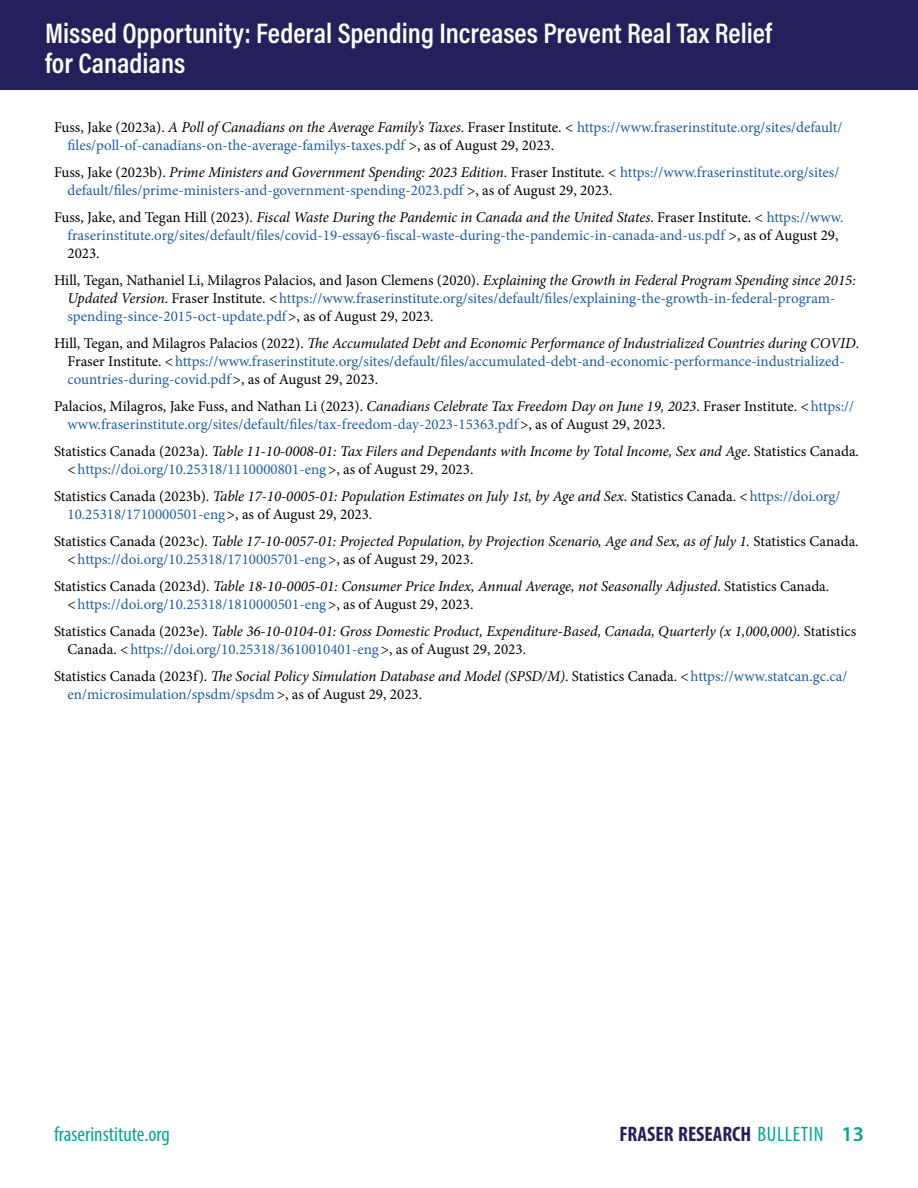
<style>
.page{position:relative;width:918px;height:1188px;background:#fff}
.page>*{position:absolute;margin:0;border:0;box-sizing:border-box;transform-origin:0 0}
.t1{font:600 28.5px/30px "Acumin Pro Cond";color:#fff}
.t2{font:700 condensed 21px "Myriad Pro";color:#24205c}
.t3{font:condensed 21px "Myriad Pro";color:#00a797}
.references{font:15px/18px "Minion Pro";color:#215e9e}
.references-2{font:italic 15px/18px "Minion Pro";letter-spacing:-.005em;color:#000}
.references-3{font:15px/18px "Minion Pro";color:#000}
.s1{color:#000}
.s2{font-style:italic;color:#000}
.s3{font-style:italic}
.s4{color:#215e9e}
.s5{font-style:normal}
.s6{font-style:normal;color:#215e9e}
.s7{font-weight:400;color:#00a797}
.s8{font-weight:600;font-stretch:normal;color:#00a797}
</style>
<div class="page">
<div style="left:0;top:0;width:918px;height:90px;background:#24205c"></div>
<h1 class="t1" style="left:45px;top:18px;width:729px">Missed Opportunity: Federal Spending Increases Prevent Real Tax Relief for Canadians</h1>
<p class="references" style="left:68px;top:119px;width:776px;text-indent:-14px"><span class="s1">Fuss, Jake (2023a).</span> <span class="s2">A Poll of Canadians on the Average Family’s Taxes</span><span class="s1">. Fraser Institute. &lt;</span> https://www.fraserinstitute.org/sites/default/ files/poll-of-canadians-on-the-average-familys-taxes.pdf <span class="s1">&gt;, as of August 29, 2023.</span></p>
<p class="references" style="left:68px;top:164px;width:773px;text-indent:-14px"><span class="s1">Fuss, Jake (2023b).</span> <span class="s2">Prime Ministers and Government Spending: 2023 Edition</span><span class="s1">. Fraser Institute. &lt;</span> https://www.fraserinstitute.org/sites/ default/files/prime-ministers-and-government-spending-2023.pdf <span class="s1">&gt;, as of August 29, 2023.</span></p>
<p class="references" style="left:68px;top:209px;width:777px;text-indent:-14px"><span class="s1">Fuss, Jake, and Tegan Hill (2023).</span> <span class="s2">Fiscal Waste During the Pandemic in Canada and the United States</span><span class="s1">. Fraser Institute. &lt;</span> https://www. fraserinstitute.org/sites/default/files/covid-19-essay6-fiscal-waste-during-the-pandemic-in-canada-and-us.pdf <span class="s1">&gt;, as of August 29,<br>2023.</span></p>
<p class="references" style="left:68px;top:272px;width:790px;text-indent:-14px"><span class="s1">Hill, Tegan, Nathaniel Li, Milagros Palacios, and Jason Clemens (2020).</span> <span class="s2">Explaining the Growth in Federal Program Spending since 2015:<br>Updated Version</span><span class="s1">. Fraser Institute. &lt;</span>https://www.fraserinstitute.org/sites/default/files/explaining-the-growth-in-federal-program&shy;spending-since-2015-oct-update.pdf<span class="s1">&gt;, as of August 29, 2023.</span></p>
<p class="references" style="left:68px;top:335px;width:793px;text-indent:-14px"><span class="s1">Hill, Tegan, and Milagros Palacios (2022).</span> <span class="s2">The Accumulated Debt and Economic Performance of Industrialized Countries during COVID</span><span class="s1">.<br>Fraser Institute. &lt;</span>https://www.fraserinstitute.org/sites/default/files/accumulated-debt-and-economic-performance-industrialized&shy;countries-during-covid.pdf<span class="s1">&gt;, as of August 29, 2023.</span></p>
<p class="references-3" style="left:68px;top:398px;width:788px;text-indent:-14px">Palacios, Milagros, Jake Fuss, and Nathan Li (2023). <span class="s3">Canadians Celebrate Tax Freedom Day on June 19, 2023</span>. Fraser Institute. &lt;<span class="s4">https:// www.fraserinstitute.org/sites/default/files/tax-freedom-day-2023-15363.pdf</span>&gt;, as of August 29, 2023.</p>
<p class="references-2" style="left:68px;top:443px;width:793px;text-indent:-14px"><span class="s5">Statistics Canada (2023a).</span> Table 11-10-0008-01: Tax Filers and Dependants with Income by Total Income, Sex and Age<span class="s5">. Statistics Canada. &lt;</span><span class="s6">https://doi.org/10.25318/1110000801-eng</span><span class="s5">&gt;, as of August 29, 2023.</span></p>
<p class="references-3" style="left:68px;top:488px;width:775px;text-indent:-14px">Statistics Canada (2023b). <span class="s3">Table 17-10-0005-01: Population Estimates on July 1st, by Age and Sex.</span> Statistics Canada. &lt;<span class="s4">https://doi.org/<br>10.25318/1710000501-eng</span>&gt;, as of August 29, 2023.</p>
<p class="references-2" style="left:68px;top:533px;width:793px;text-indent:-14px"><span class="s5">Statistics Canada (2023c).</span> Table 17-10-0057-01: Projected Population, by Projection Scenario, Age and Sex, as of July 1. <span class="s5">Statistics Canada. &lt;</span><span class="s6">https://doi.org/10.25318/1710005701-eng</span><span class="s5">&gt;, as of August 29, 2023.</span></p>
<p class="references-2" style="left:68px;top:578px;width:763px;text-indent:-14px"><span class="s5">Statistics Canada (2023d).</span> Table 18-10-0005-01: Consumer Price Index, Annual Average, not Seasonally Adjusted<span class="s5">. Statistics Canada. &lt;</span><span class="s6">https://doi.org/10.25318/1810000501-eng</span><span class="s5">&gt;, as of August 29, 2023.</span></p>
<p class="references-2" style="left:68px;top:623px;width:790px;text-indent:-14px"><span class="s5">Statistics Canada (2023e).</span> Table 36-10-0104-01: Gross Domestic Product, Expenditure-Based, Canada, Quarterly (x 1,000,000)<span class="s5">. Statistics<br>Canada. &lt;</span><span class="s6">https://doi.org/10.25318/3610010401-eng</span><span class="s5">&gt;, as of August 29, 2023.</span></p>
<p class="references-3" style="left:68px;top:668px;width:781px;text-indent:-14px">Statistics Canada (2023f). <span class="s3">The Social Policy Simulation Database and Model (SPSD/M)</span>. Statistics Canada. &lt;<span class="s4">https://www.statcan.gc.ca/ en/microsimulation/spsdm/spsdm</span>&gt;, as of August 29, 2023.</p>
<h2 class="t3" style="left:54px;top:1121px;width:117px">fraserinstitute.org</h2>
<h2 class="t2" style="left:619px;top:1121px;width:246px">FRASER RESEARCH <span class="s7">BULLETIN</span> <span class="s8">13</span></h2>
</div>
